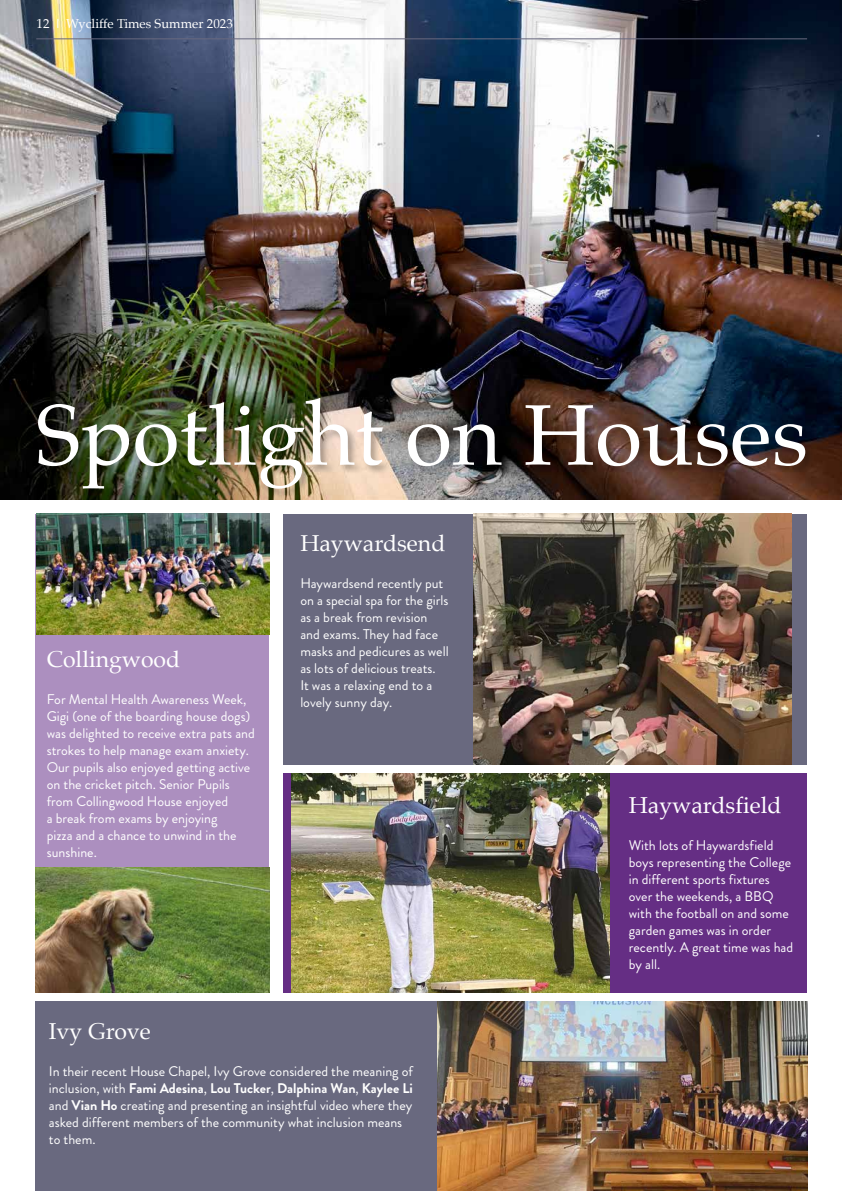
<style>
.page{position:relative;width:842px;height:1191px;background:#fff}
.page>*{position:absolute;margin:0;border:0;box-sizing:border-box;transform-origin:0 0}
.t1{font:86px "Palatino";color:#fff}
.t2{font:23px "Palatino";color:#fff}
.t3{font:14px/17px "Brandon Grotesque";color:#fff}
.t4{font:13px "Palatino";color:#fff}
.s1{font-family:"Brandon Grotesque"}
.s2{font-weight:700}
</style>
<div class="page">
<div style="left:35px;top:1002px;width:772px;height:189px;background:#69697f"></div>
<div style="left:283px;top:773px;width:524px;height:219px;background:#652e84"></div>
<img style="left:291px;top:773px;width:318px;height:219px">
<div style="left:283px;top:514px;width:524px;height:251px;background:#69697f"></div>
<div style="left:35px;top:514px;width:234px;height:478px;background:#ac8fbf"></div>
<img style="left:0;top:0;width:842px;height:499px">
<hr style="left:36px;top:38px;width:771px;height:1px;background:#69697f">
<div style="left:37px;top:396px;width:778px;height:102px;background:#000;opacity:.3"></div>
<img style="left:35px;top:867px;width:234px;height:125px">
<img style="left:474px;top:514px;width:318px;height:250px">
<img style="left:437px;top:1002px;width:370px;height:189px">
<img style="left:36px;top:514px;width:234px;height:120px">
<p class="t4" style="left:37px;top:12px;width:198px">12 <span class="s1">I</span> Wycliffe Times Summer 2023</p>
<h1 class="t1" style="left:36px;top:364px;width:774px">Spotlight on Houses</h1>
<h2 class="t2" style="left:47px;top:640px;width:135px">Collingwood</h2>
<p class="t3" style="left:47px;top:690px;width:210px">For Mental Health Awareness Week,<br>Gigi (one of the boarding house dogs) was delighted to receive extra pats and strokes to help manage exam anxiety.<br>Our pupils also enjoyed getting active on the cricket pitch. Senior Pupils from Collingwood House enjoyed<br>a break from exams by enjoying<br>pizza and a chance to unwind in the sunshine.</p>
<h2 class="t2" style="left:300px;top:524px;width:147px">Haywardsend</h2>
<p class="t3" style="left:300px;top:575px;width:150px">Haywardsend recently put on a special spa for the girls as a break from revision and exams. They had face masks and pedicures as well as lots of delicious treats.<br>It was a relaxing end to a lovely sunny day.</p>
<h2 class="t2" style="left:49px;top:1012px;width:104px">Ivy Grove</h2>
<p class="t3" style="left:49px;top:1062px;width:366px">In their recent House Chapel, Ivy Grove considered the meaning of inclusion, with <span class="s2">Fami Adesina</span>, <span class="s2">Lou Tucker</span>, <span class="s2">Dalphina Wan</span>, <span class="s2">Kaylee Li </span>and <span class="s2">Vian Ho</span> creating and presenting an insightful video where they asked different members of the community what inclusion means to them.</p>
<h2 class="t2" style="left:629px;top:786px;width:154px">Haywardsfield</h2>
<p class="t3" style="left:629px;top:837px;width:166px">With lots of Haywardsfield boys representing the College in different sports fixtures over the weekends, a BBQ with the football on and some garden games was in order recently. A great time was had by all.</p>
</div>
